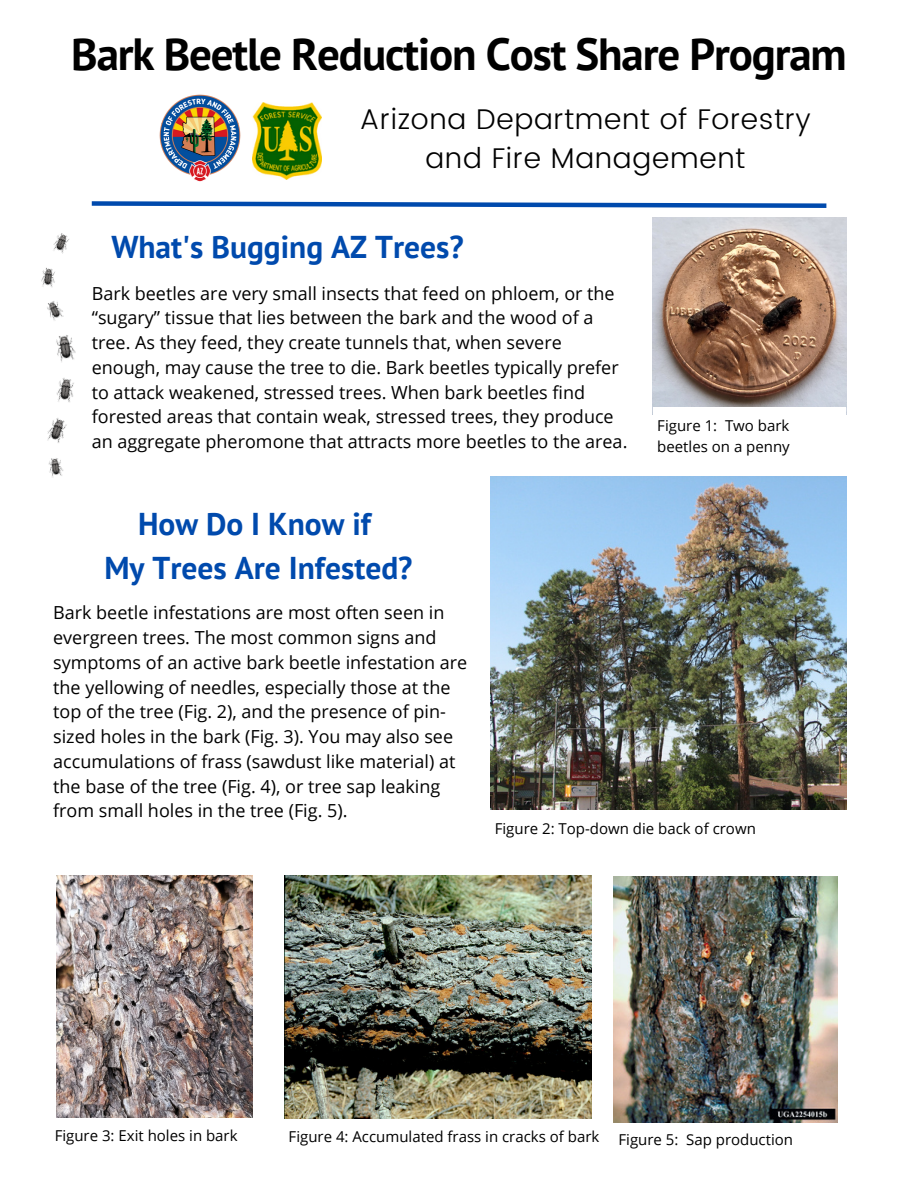
<style>
.page{position:relative;width:918px;height:1188px;background:#fff}
.page>*{position:absolute;margin:0;border:0;box-sizing:border-box;transform-origin:0 0}
.t1{font:700 45px "PT Sans";letter-spacing:-.025em;color:#000}
.t2{font:700 31.5px "PT Sans";color:#004aad}
.t3{font:300 28.5px/39.3px "Poppins";letter-spacing:.025em;color:#000;text-align:center}
.t4{font:18px/24.8px "Open Sans";color:#000}
.t5{font:15px/20.2px "Open Sans";color:#000}
</style>
<div class="page">
<svg style="left:91px;top:201px;width:736px;height:7px"></svg>
<img style="left:159px;top:94px;width:82px;height:87px">
<img style="left:653px;top:217px;width:193px;height:190px">
<img style="left:57px;top:875px;width:195px;height:242px">
<img style="left:491px;top:477px;width:355px;height:333px">
<img style="left:284px;top:875px;width:307px;height:243px">
<img style="left:253px;top:103px;width:68px;height:76px">
<img style="left:41px;top:267px;width:14px;height:20px">
<img style="left:56px;top:335px;width:20px;height:27px">
<img style="left:47px;top:301px;width:17px;height:20px">
<img style="left:56px;top:378px;width:18px;height:25px">
<img style="left:47px;top:418px;width:20px;height:25px">
<img style="left:53px;top:233px;width:17px;height:21px">
<img style="left:48px;top:458px;width:16px;height:20px">
<img style="left:614px;top:877px;width:224px;height:245px">
<p class="t1" style="left:71px;top:25px;width:777px">Bark Beetle Reduction Cost Share Program</p>
<p class="t3" style="left:360px;top:99px;width:453px">Arizona Department of Forestry and Fire Management</p>
<p class="t2" style="left:111px;top:226px;width:354px">What's Bugging AZ Trees?</p>
<p class="t4" style="left:92px;top:280px;width:537px">Bark beetles are very small insects that feed on phloem, or the “sugary” tissue that lies between the bark and the wood of a tree. As they feed, they create tunnels that, when severe enough, may cause the tree to die. Bark beetles typically prefer to attack weakened, stressed trees. When bark beetles find forested areas that contain weak, stressed trees, they produce an aggregate pheromone that attracts more beetles to the area.</p>
<p class="t5" style="left:657px;top:415px;width:134px">Figure 1: Two bark beetles on a penny</p>
<p class="t2" style="left:138px;top:503px;width:235px">How Do I Know if</p>
<p class="t2" style="left:104px;top:547px;width:310px">My Trees Are Infested?</p>
<p class="t4" style="left:53px;top:600px;width:416px">Bark beetle infestations are most often seen in evergreen trees. The most common signs and symptoms of an active bark beetle infestation are the yellowing of needles, especially those at the top of the tree (Fig. 2), and the presence of pin&shy;sized holes in the bark (Fig. 3). You may also see accumulations of frass (sawdust like material) at the base of the tree (Fig. 4), or tree sap leaking from small holes in the tree (Fig. 5).</p>
<p class="t5" style="left:495px;top:818px;width:263px">Figure 2: Top-down die back of crown</p>
<p class="t5" style="left:55px;top:1125px;width:184px">Figure 3: Exit holes in bark</p>
<p class="t5" style="left:289px;top:1126px;width:312px">Figure 4: Accumulated frass in cracks of bark</p>
<p class="t5" style="left:618px;top:1129px;width:176px">Figure 5: Sap production</p>
</div>
